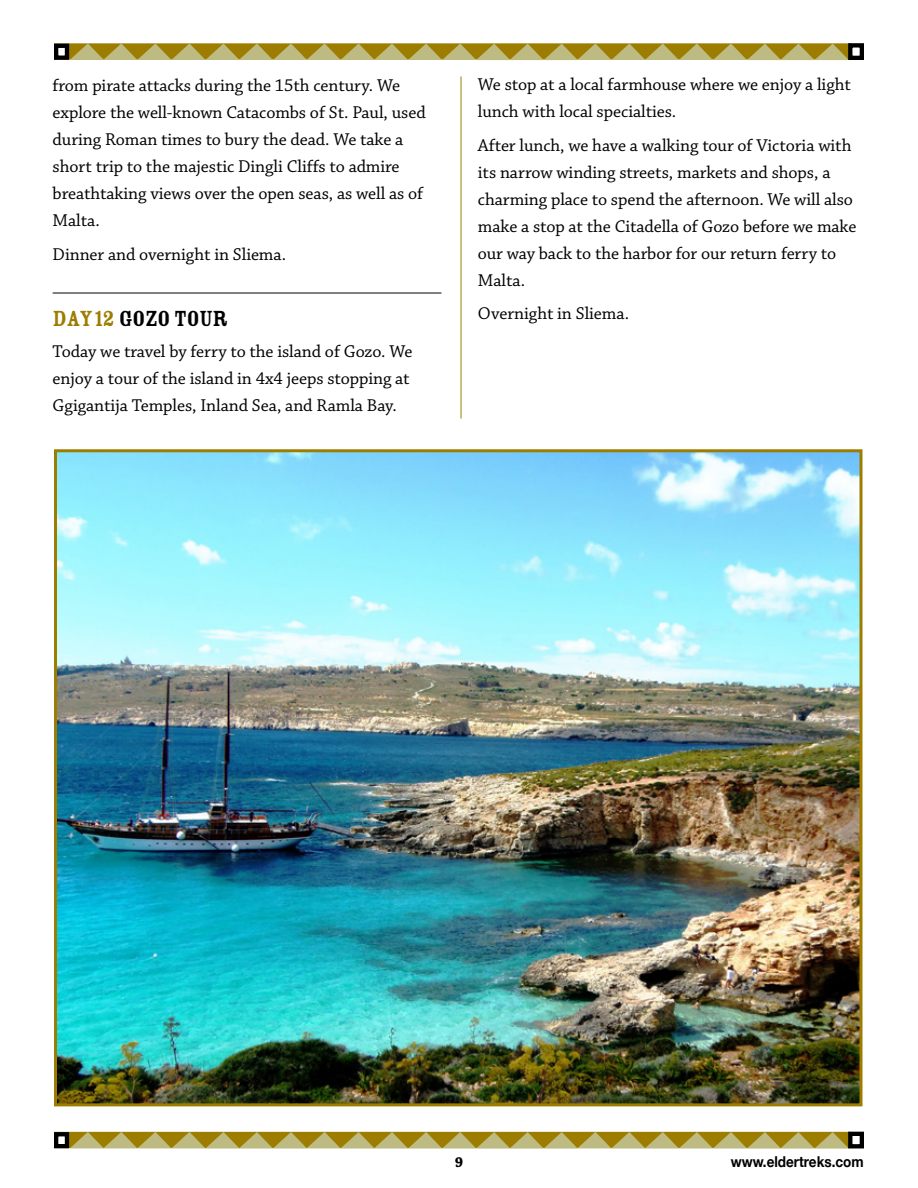
<style>
.page{position:relative;width:918px;height:1188px;background:#fff}
.page>*{position:absolute;margin:0;border:0;box-sizing:border-box;transform-origin:0 0}
.t1{font:24px "Rosewood Std Fill";letter-spacing:-.03em;color:#000}
.t2{font:18px/27px "Chaparral Pro";letter-spacing:-.005em;color:#000}
.t3{font:700 15px "Helvetica Neue";color:#000;scale:.9 1}
.t4{font:700 15px "Chaparral Pro";color:#000}
.s1{color:#9d7d00}
</style>
<div class="page">
<svg style="left:70px;top:1132px;width:779px;height:17px;background:#af9f46"></svg>
<div style="left:54px;top:1132px;width:15px;height:16px;border:4px solid #000"></div>
<div style="left:848px;top:1132px;width:16px;height:16px;border:4px solid #000"></div>
<svg style="left:70px;top:43px;width:778px;height:17px;background:#ae9d44"></svg>
<div style="left:54px;top:44px;width:15px;height:16px;border:4px solid #000"></div>
<div style="left:848px;top:43px;width:16px;height:17px;border:4px solid #000"></div>
<hr style="left:53px;top:293px;width:388px;height:1px;background:#000">
<hr style="left:461px;top:76px;width:1px;height:342px;background:#9d7d00">
<img style="left:58px;top:453px;width:800px;height:649px">
<div style="left:54px;top:449px;width:808px;height:657px;border:3px solid #9d7d00"></div>
<p class="t2" style="left:53px;top:73px;width:375px">from pirate attacks during the 15th century. We explore the well-known Catacombs of St. Paul, used during Roman times to bury the dead. We take a short trip to the majestic Dingli Cliffs to admire breathtaking views over the open seas, as well as of Malta.</p>
<p class="t2" style="left:53px;top:241px;width:235px">Dinner and overnight in Sliema.</p>
<h1 class="t1" style="left:53px;top:305px;width:177px"><span class="s1">DAY 12</span> GOZO TOUR</h1>
<p class="t2" style="left:53px;top:339px;width:361px">Today we travel by ferry to the island of Gozo. We enjoy a tour of the island in 4x4 jeeps stopping at<br>Ggigantija Temples, Inland Sea, and Ramla Bay.</p>
<p class="t2" style="left:478px;top:72px;width:375px">We stop at a local farmhouse where we enjoy a light lunch with local specialties.</p>
<p class="t2" style="left:478px;top:132px;width:380px">After lunch, we have a walking tour of Victoria with its narrow winding streets, markets and shops, a charming place to spend the afternoon. We will also make a stop at the Citadella of Gozo before we make our way back to the harbor for our return ferry to Malta.</p>
<p class="t2" style="left:478px;top:301px;width:153px">Overnight in Sliema.</p>
<p class="t4" style="left:455px;top:1154px;width:10px">9</p>
<p class="t3" style="left:731px;top:1150px;width:149px">www.eldertreks.com</p>
</div>
